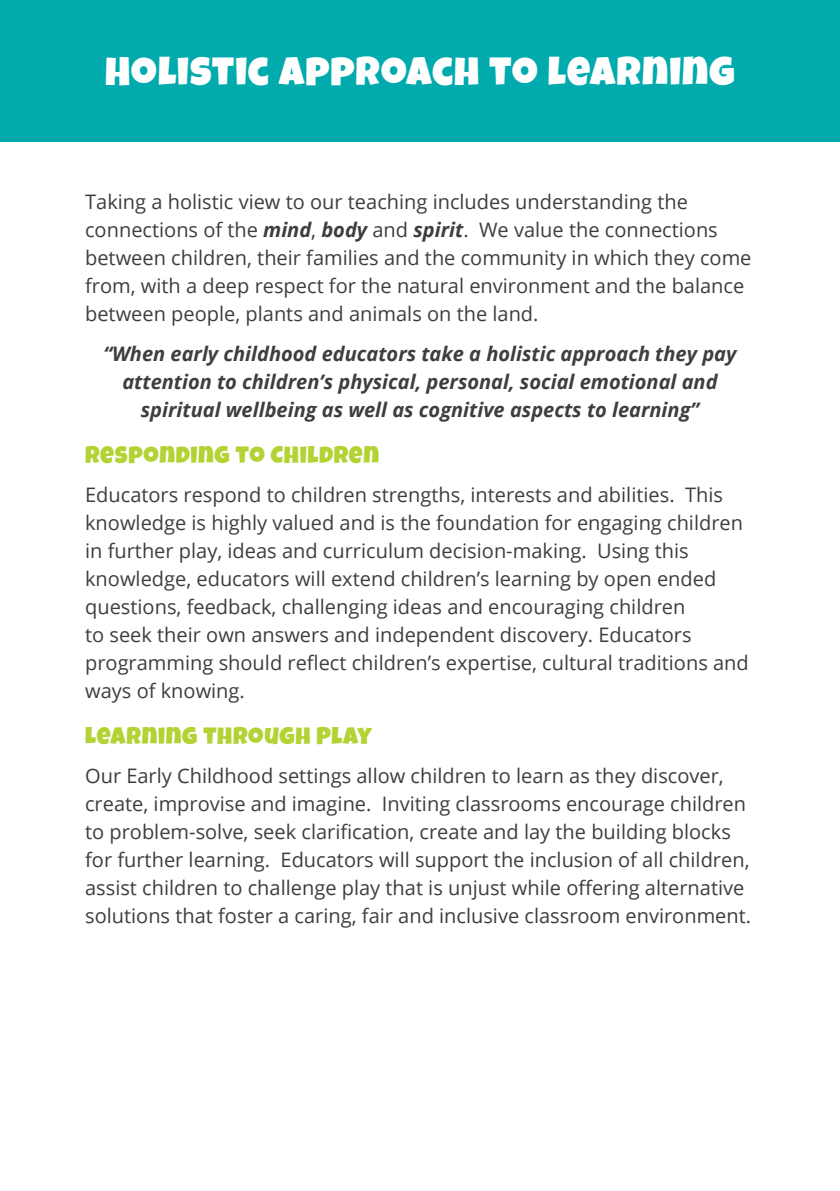
<style>
.page{position:relative;width:840px;height:1191px;background:#fff}
.page>*{position:absolute;margin:0;border:0;box-sizing:border-box;transform-origin:0 0}
.Section_Title{font:40px "Luckiest Guy";letter-spacing:.03em;color:#fff}
.Headings{font:24px "Luckiest Guy";letter-spacing:.03em;color:#b3d234}
.Body_Copy{font:20px/28px "Open Sans";color:#3e3e3f}
.Body_Copy-2{font:italic 700 20px/28px "Open Sans";color:#3e3e3f;text-align:center}
.s1{font-weight:700;font-style:italic}
</style>
<div class="page">
<div style="left:0;top:0;width:839px;height:142px;background:#00aaad"></div>
<p class="Section_Title" style="left:105px;top:45px;width:630px">HOLISTIC APPROACH TO LEARNING</p>
<p class="Body_Copy" style="left:85px;top:187px;width:667px">Taking a holistic view to our teaching includes understanding the connections of the <span class="s1">mind</span>, <span class="s1">body</span> and <span class="s1">spirit</span>. We value the connections between children, their families and the community in which they come from, with a deep respect for the natural environment and the balance between people, plants and animals on the land.</p>
<p class="Body_Copy-2" style="left:103px;top:339px;width:634px">“When early childhood educators take a holistic approach they pay attention to children’s physical, personal, social emotional and spiritual wellbeing as well as cognitive aspects to learning”</p>
<p class="Headings" style="left:85px;top:438px;width:295px">RESPONDING TO CHILDREN</p>
<p class="Body_Copy" style="left:85px;top:480px;width:664px">Educators respond to children strengths, interests and abilities. This knowledge is highly valued and is the foundation for engaging children in further play, ideas and curriculum decision-making. Using this knowledge, educators will extend children’s learning by open ended questions, feedback, challenging ideas and encouraging children<br>to seek their own answers and independent discovery. Educators programming should reflect children’s expertise, cultural traditions and ways of knowing.</p>
<p class="Headings" style="left:85px;top:720px;width:288px">LEARNING THROUGH PLAY</p>
<p class="Body_Copy" style="left:85px;top:761px;width:667px">Our Early Childhood settings allow children to learn as they discover, create, improvise and imagine. Inviting classrooms encourage children to problem-solve, seek clarification, create and lay the building blocks for further learning. Educators will support the inclusion of all children, assist children to challenge play that is unjust while offering alternative solutions that foster a caring, fair and inclusive classroom environment.</p>
</div>
